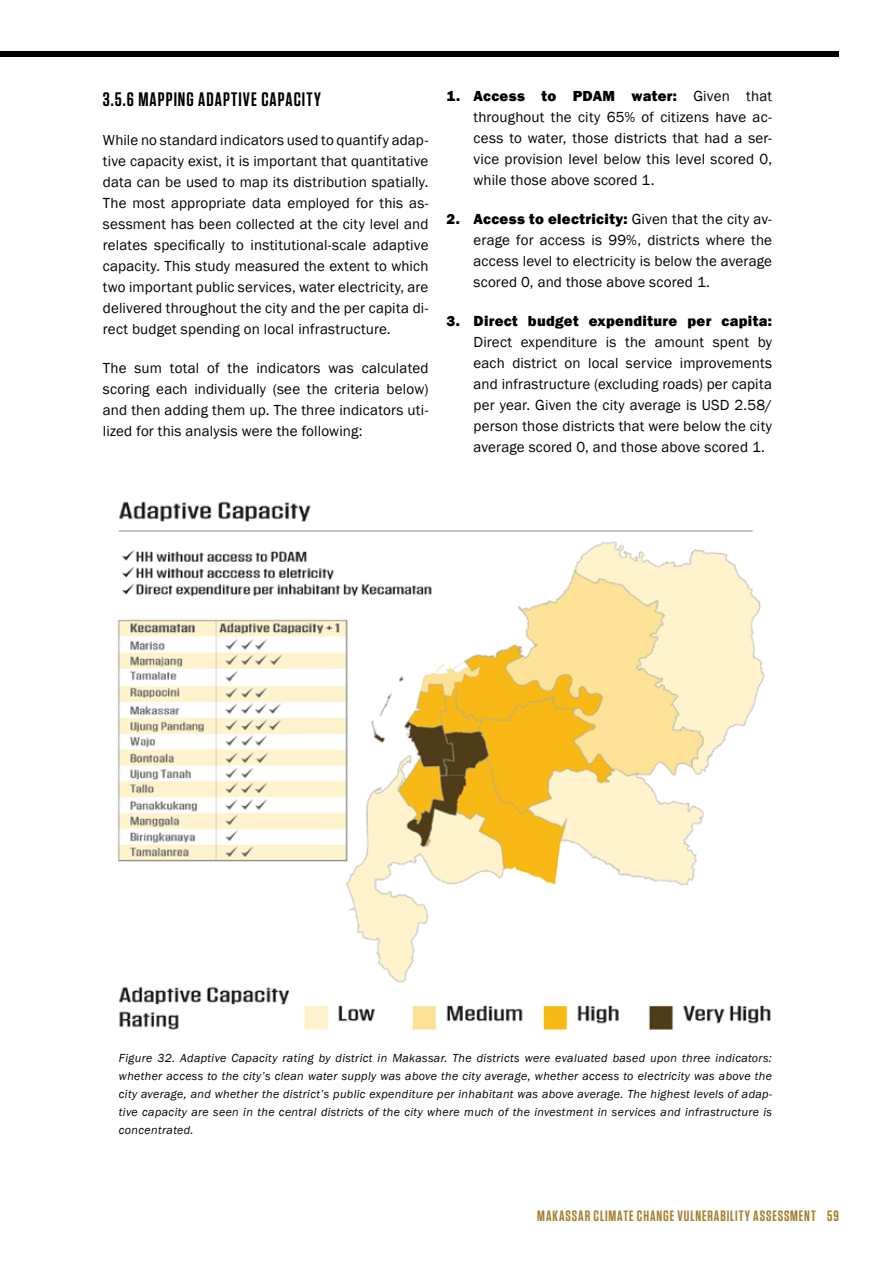
<style>
.page{position:relative;width:893px;height:1263px;background:#fff}
.page>*{position:absolute;margin:0;border:0;box-sizing:border-box;transform-origin:0 0}
.t1{font:600 19.5px "Tungsten";letter-spacing:.055em;color:#000}
.t2{font:15px/21px "Franklin Gothic";letter-spacing:.01em;color:#000;text-align:justify}
.t3{font:600 15px "Tungsten";letter-spacing:.06em;color:#a57e2d}
.t4{font:800 15px "Franklin Gothic";letter-spacing:.02em;color:#000}
.t5{font:italic 12px/18px "Franklin Gothic";letter-spacing:.03em;color:#000;text-align:justify}
.s1{font-weight:800}
</style>
<div class="page">
<div style="left:0;top:51px;width:839px;height:6px;background:#000"></div>
<img style="left:118px;top:501px;width:653px;height:529px">
<h1 class="t1" style="left:103px;top:89px;width:219px">3.5.6 MAPPING ADAPTIVE CAPACITY</h1>
<p class="t2" style="left:103px;top:129px;width:327px">While no standard indicators used to quantify adap&shy;tive capacity exist, it is important that quantitative data can be used to map its distribution spatially.<br>The most appropriate data employed for this as&shy;sessment has been collected at the city level and relates specifically to institutional-scale adaptive capacity. This study measured the extent to which two important public services, water electricity, are delivered throughout the city and the per capita di&shy;rect budget spending on local infrastructure.</p>
<p class="t2" style="left:103px;top:357px;width:327px">The sum total of the indicators was calculated scoring each individually (see the criteria below) and then adding them up. The three indicators uti&shy;lized for this analysis were the following:</p>
<p class="t2" style="left:473px;top:85px;width:300px;text-indent:-27px"><span class="s1">1. Access to PDAM water:</span> Given that throughout the city 65% of citizens have ac&shy;cess to water, those districts that had a ser&shy;vice provision level below this level scored 0, while those above scored 1.</p>
<p class="t2" style="left:473px;top:208px;width:300px;text-indent:-27px"><span class="s1">2. Access to electricity:</span> Given that the city av&shy;erage for access is 99%, districts where the access level to electricity is below the average scored 0, and those above scored 1.</p>
<p class="t4" style="left:446px;top:312px;width:327px">3. Direct budget expenditure per capita:</p>
<p class="t2" style="left:473px;top:331px;width:300px">Direct expenditure is the amount spent by each district on local service improvements and infrastructure (excluding roads) per capita per year. Given the city average is USD 2.58/ person those districts that were below the city average scored 0, and those above scored 1.</p>
<p class="t5" style="left:119px;top:1049px;width:655px">Figure 32. Adaptive Capacity rating by district in Makassar. The districts were evaluated based upon three indicators: whether access to the city’s clean water supply was above the city average, whether access to electricity was above the city average, and whether the district’s public expenditure per inhabitant was above average. The highest levels of adap&shy;tive capacity are seen in the central districts of the city where much of the investment in services and infrastructure is concentrated.</p>
<p class="t3" style="left:537px;top:1208px;width:303px">MAKASSAR CLIMATE CHANGE VULNERABILITY ASSESSMENT 59</p>
</div>
